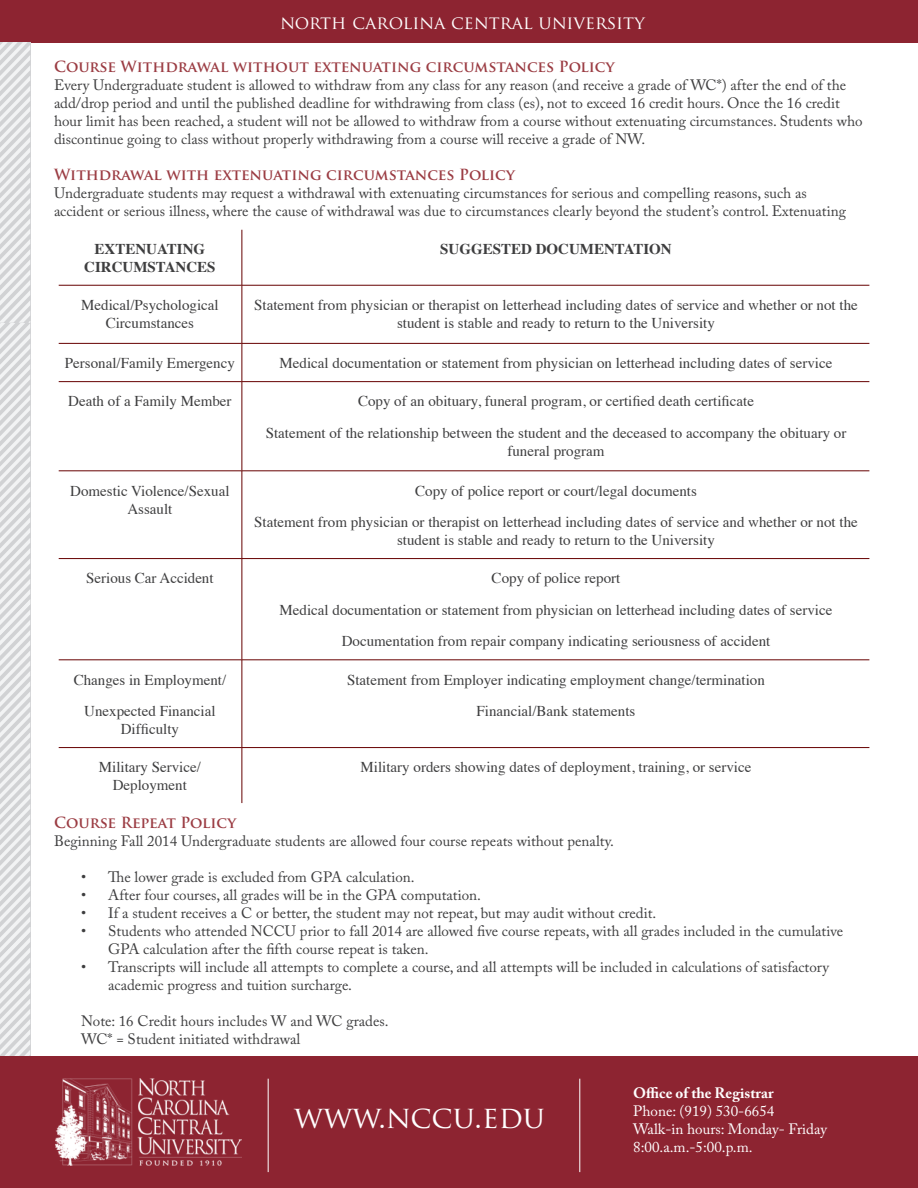
<style>
.page{position:relative;width:918px;height:1188px;background:#fff}
.page>*{position:absolute;margin:0;border:0;box-sizing:border-box;transform-origin:0 0}
.t1{font:30px "Trajan Pro";color:#fff}
.t2{font:18px "Trajan Pro";color:#fff}
.t3{font:15px/18px "Adobe Caslon Pro";color:#3e3e3f}
.t4{font:15px/31.5px "Times";color:#3e3e3f;text-align:center}
.t5{font:700 15px "Trajan Pro";color:#9b3c43}
.t6{font:15px/18px "Adobe Caslon Pro";color:#fff}
.t7{font:700 15px/18px "Times";color:#3e3e3f;text-align:center}
.t8{font:700 15px "Adobe Caslon Pro";color:#fff}
</style>
<div class="page">
<div style="left:0;top:0;width:918px;height:42px;background:#8d2431"></div>
<div style="left:0;top:1056px;width:918px;height:132px;background:#8d2431"></div>
<svg style="left:0;top:42px;width:30px;height:1014px"></svg>
<img style="left:56px;top:1079px;width:186px;height:87px">
<hr style="left:268px;top:1079px;width:1px;height:93px;background:#fff">
<hr style="left:242px;top:230px;width:1px;height:55px;background:#600">
<hr style="left:59px;top:285px;width:183px;height:1px;background:#600">
<hr style="left:242px;top:285px;width:627px;height:1px;background:#600">
<hr style="left:242px;top:285px;width:1px;height:58px;background:#600">
<hr style="left:59px;top:343px;width:183px;height:1px;background:#600">
<hr style="left:242px;top:343px;width:627px;height:1px;background:#600">
<hr style="left:242px;top:344px;width:1px;height:37px;background:#600">
<hr style="left:59px;top:381px;width:183px;height:1px;background:#600">
<hr style="left:242px;top:381px;width:627px;height:1px;background:#600">
<hr style="left:242px;top:382px;width:1px;height:89px;background:#600">
<hr style="left:59px;top:471px;width:183px;height:1px;background:#600">
<hr style="left:242px;top:471px;width:627px;height:1px;background:#600">
<hr style="left:242px;top:471px;width:1px;height:87px;background:#600">
<hr style="left:59px;top:558px;width:183px;height:1px;background:#600">
<hr style="left:242px;top:558px;width:627px;height:1px;background:#600">
<hr style="left:242px;top:559px;width:1px;height:101px;background:#600">
<hr style="left:59px;top:660px;width:183px;height:1px;background:#600">
<hr style="left:242px;top:660px;width:627px;height:1px;background:#600">
<hr style="left:242px;top:660px;width:1px;height:87px;background:#600">
<hr style="left:59px;top:747px;width:183px;height:1px;background:#600">
<hr style="left:242px;top:747px;width:627px;height:1px;background:#600">
<hr style="left:242px;top:748px;width:1px;height:55px;background:#600">
<hr style="left:579px;top:1079px;width:1px;height:93px;background:#fff">
<p class="t2" style="left:280px;top:11px;width:366px">NORTH CAROLINA CENTRAL UNIVERSITY</p>
<p class="t5" style="left:54px;top:57px;width:562px">Course Withdrawal without extenuating circumstances Policy</p>
<p class="t3" style="left:54px;top:76px;width:810px">Every Undergraduate student is allowed to withdraw from any class for any reason (and receive a grade of WC*) after the end of the add/drop period and until the published deadline for withdrawing from class (es), not to exceed 16 credit hours. Once the 16 credit hour limit has been reached, a student will not be allowed to withdraw from a course without extenuating circumstances. Students who discontinue going to class without properly withdrawing from a course will receive a grade of NW.</p>
<p class="t5" style="left:54px;top:165px;width:462px">Withdrawal with extenuating circumstances Policy</p>
<p class="t3" style="left:54px;top:184px;width:793px">Undergraduate students may request a withdrawal with extenuating circumstances for serious and compelling reasons, such as accident or serious illness, where the cause of withdrawal was due to circumstances clearly beyond the student’s control. Extenuating</p>
<p class="t7" style="left:84px;top:238px;width:133px">EXTENUATING<br>CIRCUMSTANCES</p>
<p class="t7" style="left:440px;top:238px;width:233px">SUGGESTED DOCUMENTATION</p>
<p class="t4" style="left:81px;top:295px;width:139px;line-height:18px">Medical/Psychological<br>Circumstances</p>
<p class="t4" style="left:254px;top:295px;width:605px;line-height:18px">Statement from physician or therapist on letterhead including dates of service and whether or not the student is stable and ready to return to the University</p>
<p class="t4" style="left:65px;top:346px;width:172px">Personal/Family Emergency</p>
<p class="t4" style="left:280px;top:346px;width:554px">Medical documentation or statement from physician on letterhead including dates of service</p>
<p class="t4" style="left:68px;top:384px;width:165px">Death of a Family Member</p>
<p class="t4" style="left:266px;top:384px;width:582px">Copy of an obituary, funeral program, or certified death certificate<br>Statement of the relationship between the student and the deceased to accompany the obituary or</p>
<p class="t4" style="left:508px;top:434px;width:99px">funeral program</p>
<p class="t4" style="left:70px;top:480px;width:161px;line-height:18px">Domestic Violence/Sexual<br>Assault</p>
<p class="t4" style="left:254px;top:473px;width:605px">Copy of police report or court/legal documents<br>Statement from physician or therapist on letterhead including dates of service and whether or not the</p>
<p class="t4" style="left:397px;top:523px;width:319px">student is stable and ready to return to the University</p>
<p class="t4" style="left:86px;top:561px;width:129px">Serious Car Accident</p>
<p class="t4" style="left:280px;top:561px;width:554px">Copy of police report<br>Medical documentation or statement from physician on letterhead including dates of service<br>Documentation from repair company indicating seriousness of accident</p>
<p class="t4" style="left:74px;top:662px;width:154px">Changes in Employment/<br>Unexpected Financial</p>
<p class="t4" style="left:121px;top:712px;width:60px">Difficulty</p>
<p class="t4" style="left:347px;top:662px;width:419px">Statement from Employer indicating employment change/termination<br>Financial/Bank statements</p>
<p class="t4" style="left:99px;top:757px;width:104px;line-height:18px">Military Service/<br>Deployment</p>
<p class="t4" style="left:361px;top:750px;width:392px">Military orders showing dates of deployment, training, or service</p>
<p class="t5" style="left:54px;top:813px;width:183px">Course Repeat Policy</p>
<p class="t3" style="left:54px;top:832px;width:561px">Beginning Fall 2014 Undergraduate students are allowed four course repeats without penalty.</p>
<p class="t3" style="left:81px;top:868px;width:335px">• The lower grade is excluded from GPA calculation.</p>
<p class="t3" style="left:81px;top:886px;width:401px">• After four courses, all grades will be in the GPA computation.</p>
<p class="t3" style="left:81px;top:904px;width:577px">• If a student receives a C or better, the student may not repeat, but may audit without credit.</p>
<p class="t3" style="left:108px;top:922px;width:737px;text-indent:-27px">• Students who attended NCCU prior to fall 2014 are allowed five course repeats, with all grades included in the cumulative<br>GPA calculation after the fifth course repeat is taken.</p>
<p class="t3" style="left:108px;top:958px;width:722px;text-indent:-27px">• Transcripts will include all attempts to complete a course, and all attempts will be included in calculations of satisfactory academic progress and tuition surcharge.</p>
<p class="t3" style="left:81px;top:1012px;width:309px">Note: 16 Credit hours includes W and WC grades.<br>WC* = Student initiated withdrawal</p>
<h1 class="t1" style="left:294px;top:1098px;width:252px">WWW.NCCU.EDU</h1>
<p class="t8" style="left:633px;top:1084px;width:142px">Office of the Registrar</p>
<p class="t6" style="left:633px;top:1102px;width:195px">Phone: (919) 530-6654<br>Walk-in hours: Monday- Friday<br>8:00.a.m.-5:00.p.m.</p>
</div>
